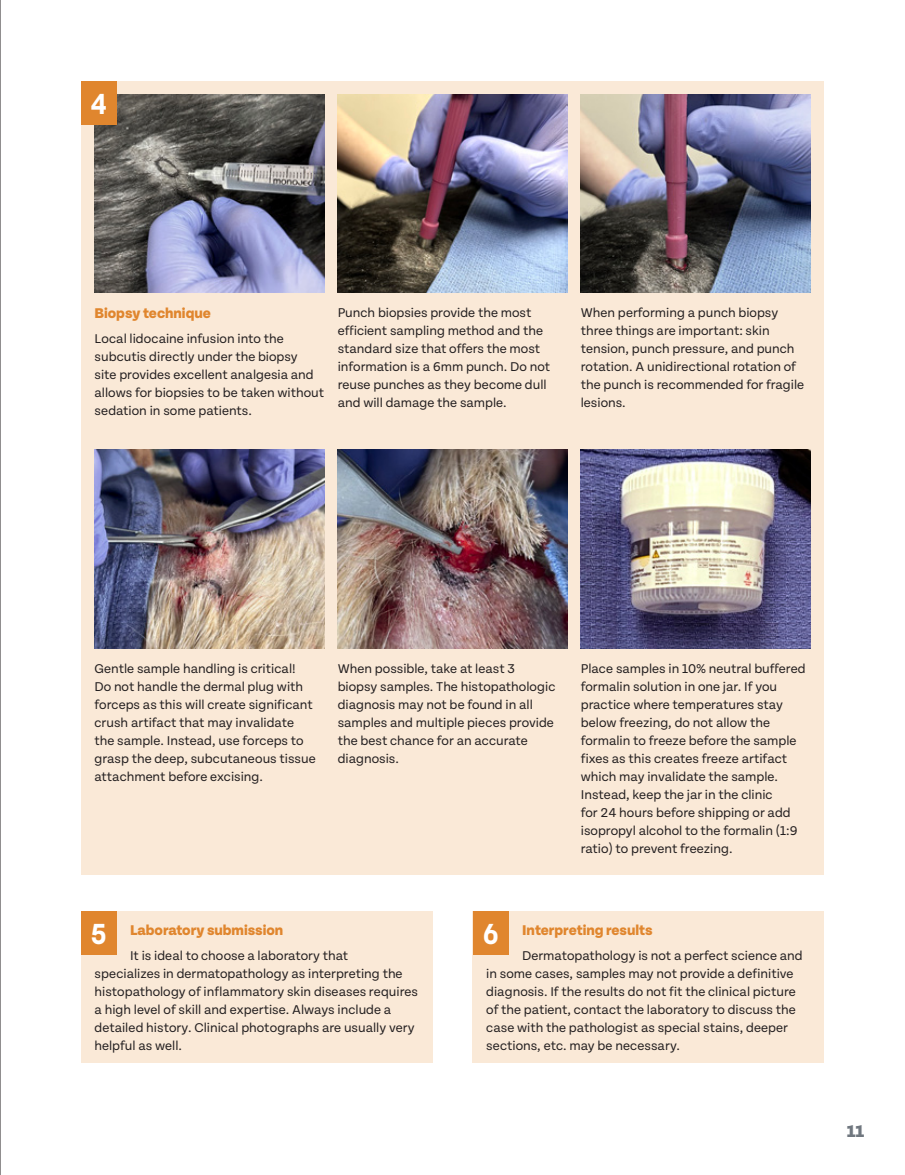
<style>
.page{position:relative;width:905px;height:1175px;background:#fff}
.page>*{position:absolute;margin:0;border:0;box-sizing:border-box;transform-origin:0 0}
.t1{font:700 28.5px "Korolev";color:#fff}
.t2{font:800 18px "Tenon";color:#70777f}
.t3{font:800 15px "Tenon";color:#e0862e}
.t4{font:13.5px/18px "Tenon";color:#231f20}
</style>
<div class="page">
<div style="left:81px;top:81px;width:743px;height:793px;background:#fae9d7"></div>
<img style="left:94px;top:94px;width:230px;height:199px">
<img style="left:338px;top:94px;width:229px;height:198px">
<img style="left:580px;top:94px;width:230px;height:198px">
<img style="left:94px;top:450px;width:230px;height:198px">
<img style="left:338px;top:450px;width:229px;height:198px">
<img style="left:580px;top:450px;width:230px;height:198px">
<div style="left:81px;top:910px;width:351px;height:152px;background:#fae9d7"></div>
<div style="left:472px;top:910px;width:352px;height:152px;background:#fae9d7"></div>
<div style="left:81px;top:81px;width:35px;height:43px;background:#e0862e"></div>
<div style="left:81px;top:911px;width:35px;height:43px;background:#e0862e"></div>
<div style="left:473px;top:911px;width:35px;height:43px;background:#e0862e"></div>
<hr style="left:0;top:0;width:1px;height:1174px;background:#231f20">
<h1 class="t1" style="left:91px;top:85px;width:18px">4</h1>
<p class="t3" style="left:94px;top:305px;width:118px">Biopsy technique</p>
<p class="t4" style="left:94px;top:330px;width:231px">Local lidocaine infusion into the subcutis directly under the biopsy<br>site provides excellent analgesia and allows for biopsies to be taken without sedation in some patients.</p>
<p class="t4" style="left:338px;top:304px;width:214px">Punch biopsies provide the most efficient sampling method and the standard size that offers the most information is a 6mm punch. Do not reuse punches as they become dull and will damage the sample.</p>
<p class="t4" style="left:580px;top:304px;width:225px">When performing a punch biopsy three things are important: skin tension, punch pressure, and punch rotation. A unidirectional rotation of the punch is recommended for fragile lesions.</p>
<p class="t4" style="left:94px;top:659px;width:223px">Gentle sample handling is critical!<br>Do not handle the dermal plug with forceps as this will create significant crush artifact that may invalidate the sample. Instead, use forceps to grasp the deep, subcutaneous tissue attachment before excising.</p>
<p class="t4" style="left:338px;top:659px;width:219px">When possible, take at least 3 biopsy samples. The histopathologic diagnosis may not be found in all samples and multiple pieces provide the best chance for an accurate diagnosis.</p>
<p class="t4" style="left:580px;top:659px;width:226px">Place samples in 10% neutral buffered formalin solution in one jar. If you practice where temperatures stay below freezing, do not allow the formalin to freeze before the sample fixes as this creates freeze artifact which may invalidate the sample.<br>Instead, keep the jar in the clinic<br>for 24 hours before shipping or add isopropyl alcohol to the formalin (1:9 ratio) to prevent freezing.</p>
<h1 class="t1" style="left:91px;top:915px;width:17px">5</h1>
<h1 class="t1" style="left:483px;top:915px;width:17px">6</h1>
<p class="t3" style="left:130px;top:922px;width:155px">Laboratory submission</p>
<p class="t4" style="left:94px;top:946px;width:325px;text-indent:35px">It is ideal to choose a laboratory that<br>specializes in dermatopathology as interpreting the histopathology of inflammatory skin diseases requires a high level of skill and expertise. Always include a detailed history. Clinical photographs are usually very helpful as well.</p>
<p class="t3" style="left:522px;top:922px;width:132px">Interpreting results</p>
<p class="t4" style="left:486px;top:946px;width:318px;text-indent:36px">Dermatopathology is not a perfect science and in some cases, samples may not provide a definitive diagnosis. If the results do not fit the clinical picture of the patient, contact the laboratory to discuss the case with the pathologist as special stains, deeper sections, etc. may be necessary.</p>
<h2 class="t2" style="left:847px;top:1121px;width:19px">11</h2>
</div>
